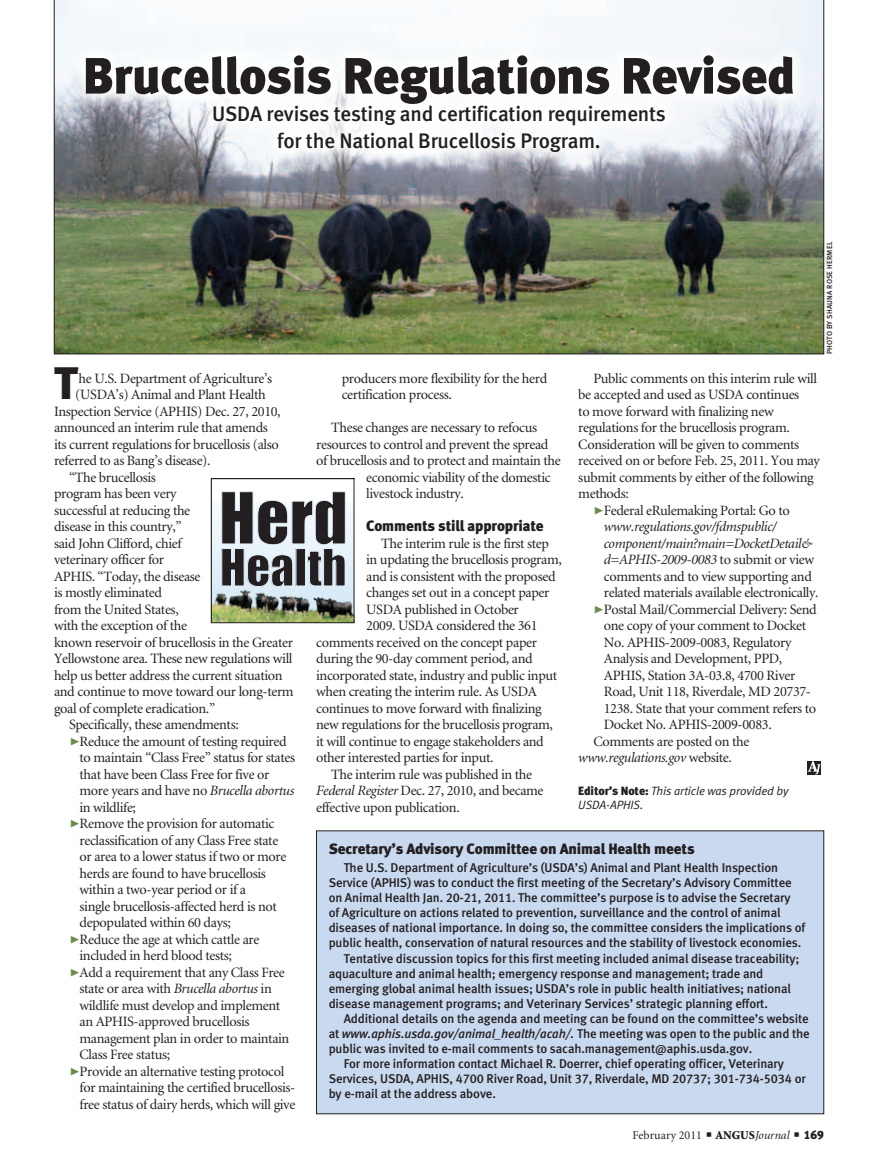
<style>
.page{position:relative;width:878px;height:1168px;background:#fff}
.page>*{position:absolute;margin:0;border:0;box-sizing:border-box;transform-origin:0 0}
.t1{font:66.15px "Impact";color:#231f20}
.headline{font:51px "Meta Black LF";letter-spacing:-.01em;color:#231f20}
.t2{font:47.4px "Impact";color:#231f20}
.Drop_Cap{font:45.45px "Meta Black LF";color:#231f20}
.deck{font:21px "Meta Medium LF";letter-spacing:-.01em;color:#231f20}
.sidebar_headline{font:15px "Meta Black LF";letter-spacing:-.01em;color:#231f20}
.subhead{font:15px "Meta Black LF";letter-spacing:-.01em;color:#231f20}
.body_text{font:14.25px/16.5px "Minion";letter-spacing:-.025em;color:#231f20}
.Drop_Cap-2{font:14.25px "Minion";letter-spacing:-.025em;color:#231f20}
.sidebar_text{font:12.75px/15px "Meta Medium LF";letter-spacing:-.01em;color:#231f20}
.editor_s_note{font:italic 12px/13.5px "Meta Normal LF";letter-spacing:-.01em;color:#231f20}
.t3{font:12px "Minion";color:#231f20}
.photo_credit{font:7.5px "Meta Medium LF";letter-spacing:.02em;color:#231f20}
.s1{font-style:italic}
.s2{font-family:"Meta Black Caps Expert";font-size:21px;color:#698c4a}
.s3{font-family:"Meta Black LF";font-style:normal}
.s4{font-weight:900}
.s5{font-family:"Meta Black LF"}
</style>
<div class="page">
<svg style="left:807px;top:774px;width:14px;height:1px"></svg>
<svg style="left:807px;top:761px;width:14px;height:13px"></svg>
<img style="left:54px;top:0;width:770px;height:354px">
<svg style="left:69px;top:39px;width:740px;height:129px"></svg>
<div style="left:316px;top:831px;width:507px;height:283px;background:#c9d9ef"></div>
<div style="left:316px;top:830px;width:508px;height:284px;border:1px solid #231f20"></div>
<svg style="left:213px;top:491px;width:139px;height:130px"></svg>
<div style="left:211px;top:478px;width:143px;height:145px;border:1px solid #231f20"></div>
<p class="headline" style="left:83px;top:45px;width:714px">Brucellosis Regulations Revised</p>
<p class="deck" style="left:212px;top:101px;width:455px">USDA revises testing and certification requirements</p>
<p class="deck" style="left:277px;top:128px;width:325px">for the National Brucellosis Program.</p>
<p class="photo_credit" style="left:825px;top:354px;width:114px;rotate:-90deg">PHOTO BY SHAUNA ROSE HERMEL</p>
<p class="Drop_Cap" style="left:54px;top:356px;width:25px">T</p>
<p class="Drop_Cap-2" style="left:79px;top:371px;width:195px">he U.S. Department of Agriculture’s</p>
<p class="body_text" style="left:342px;top:371px;width:207px">producers more flexibility for the herd certification process.</p>
<p class="body_text" style="left:331px;top:420px;width:207px">These changes are necessary to refocus</p>
<p class="body_text" style="left:316px;top:437px;width:234px">resources to control and prevent the spread</p>
<p class="body_text" style="left:316px;top:453px;width:246px">of brucellosis and to protect and maintain the</p>
<p class="body_text" style="left:366px;top:470px;width:186px">economic viability of the domestic</p>
<p class="body_text" style="left:366px;top:486px;width:99px">livestock industry.</p>
<p class="subhead" style="left:366px;top:517px;width:179px">Comments still appropriate</p>
<p class="body_text" style="left:381px;top:536px;width:169px">The interim rule is the first step</p>
<p class="body_text" style="left:366px;top:552px;width:197px">in updating the brucellosis program,</p>
<p class="body_text" style="left:366px;top:569px;width:191px">and is consistent with the proposed</p>
<p class="body_text" style="left:366px;top:585px;width:185px">changes set out in a concept paper</p>
<p class="body_text" style="left:366px;top:602px;width:154px">USDA published in October</p>
<p class="body_text" style="left:366px;top:618px;width:173px">2009. USDA considered the 361</p>
<p class="body_text" style="left:316px;top:635px;width:222px">comments received on the concept paper</p>
<p class="body_text" style="left:316px;top:651px;width:218px">during the 90-day comment period, and</p>
<p class="body_text" style="left:316px;top:668px;width:242px">incorporated state, industry and public input</p>
<p class="body_text" style="left:316px;top:684px;width:222px">when creating the interim rule. As USDA</p>
<p class="body_text" style="left:316px;top:701px;width:227px">continues to move forward with finalizing</p>
<p class="body_text" style="left:316px;top:717px;width:238px">new regulations for the brucellosis program,</p>
<p class="body_text" style="left:316px;top:734px;width:229px">it will continue to engage stakeholders and</p>
<p class="body_text" style="left:316px;top:750px;width:179px">other interested parties for input.</p>
<p class="body_text" style="left:316px;top:767px;width:229px;text-indent:15px">The interim rule was published in the<br><span class="s1">Federal Register</span> Dec. 27, 2010, and became effective upon publication.</p>
<p class="body_text" style="left:578px;top:371px;width:243px;text-indent:15px">Public comments on this interim rule will be accepted and used as USDA continues<br>to move forward with finalizing new regulations for the brucellosis program.<br>Consideration will be given to comments received on or before Feb. 25, 2011. You may submit comments by either of the following methods:</p>
<p class="body_text" style="left:603px;top:503px;width:216px;text-indent:-11px"><span class="s2">@</span>Federal eRulemaking Portal: Go to <span class="s1">www.regulations.gov/fdmspublic/ component/main?main=DocketDetail&amp; d=APHIS-2009-0083</span> to submit or view comments and to view supporting and related materials available electronically.</p>
<p class="body_text" style="left:603px;top:602px;width:214px;text-indent:-11px"><span class="s2">@</span>Postal Mail/Commercial Delivery: Send one copy of your comment to Docket No. APHIS-2009-0083, Regulatory Analysis and Development, PPD, APHIS, Station 3A-03.8, 4700 River Road, Unit 118, Riverdale, MD 20737- 1238. State that your comment refers to Docket No. APHIS-2009-0083.</p>
<p class="body_text" style="left:578px;top:734px;width:173px;text-indent:15px">Comments are posted on the <span class="s1">www.regulations.gov</span> website.</p>
<p class="editor_s_note" style="left:578px;top:784px;width:212px"><span class="s3">Editor’s Note:</span> This article was provided by<br>USDA-APHIS.</p>
<p class="Drop_Cap-2" style="left:75px;top:388px;width:192px">(USDA’s) Animal and Plant Health</p>
<p class="Drop_Cap-2" style="left:54px;top:404px;width:228px">Inspection Service (APHIS) Dec. 27, 2010,</p>
<p class="Drop_Cap-2" style="left:54px;top:421px;width:215px">announced an interim rule that amends</p>
<p class="Drop_Cap-2" style="left:54px;top:437px;width:226px">its current regulations for brucellosis (also</p>
<p class="Drop_Cap-2" style="left:54px;top:454px;width:158px">referred to as Bang’s disease).</p>
<p class="body_text" style="left:54px;top:470px;width:241px;text-indent:15px">“The brucellosis<br>program has been very<br>successful at reducing the<br>disease in this country,”<br>said John Clifford, chief<br>veterinary officer for<br>APHIS. “Today, the disease<br>is mostly eliminated<br>from the United States,<br>with the exception of the<br>known reservoir of brucellosis in the Greater<br>Yellowstone area. These new regulations will help us better address the current situation and continue to move toward our long-term goal of complete eradication.”</p>
<p class="body_text" style="left:69px;top:717px;width:171px">Specifically, these amendments:</p>
<p class="body_text" style="left:80px;top:734px;width:217px;text-indent:-11px"><span class="s2">@</span>Reduce the amount of testing required to maintain “Class Free” status for states that have been Class Free for five or more years and have no <span class="s1">Brucella abortus </span>in wildlife;</p>
<p class="body_text" style="left:80px;top:816px;width:208px;text-indent:-11px"><span class="s2">@</span>Remove the provision for automatic reclassification of any Class Free state or area to a lower status if two or more herds are found to have brucellosis within a two-year period or if a<br>single brucellosis-affected herd is not depopulated within 60 days;</p>
<p class="body_text" style="left:80px;top:932px;width:181px;text-indent:-11px"><span class="s2">@</span>Reduce the age at which cattle are included in herd blood tests;</p>
<p class="body_text" style="left:80px;top:965px;width:211px;text-indent:-11px"><span class="s2">@</span>Add a requirement that any Class Free state or area with <span class="s1">Brucella abortus</span> in wildlife must develop and implement an APHIS-approved brucellosis management plan in order to maintain Class Free status;</p>
<p class="body_text" style="left:80px;top:1064px;width:217px;text-indent:-11px"><span class="s2">@</span>Provide an alternative testing protocol for maintaining the certified brucellosis&shy;free status of dairy herds, which will give</p>
<p class="t1" style="left:219px;top:467px;width:130px">Herd</p>
<p class="t2" style="left:220px;top:531px;width:128px">Health</p>
<p class="sidebar_headline" style="left:328px;top:840px;width:367px">Secretary’s Advisory Committee on Animal Health meets</p>
<p class="sidebar_text" style="left:328px;top:860px;width:478px;text-indent:15px">The U.S. Department of Agriculture’s (USDA’s) Animal and Plant Health Inspection Service (APHIS) was to conduct the first meeting of the Secretary’s Advisory Committee on Animal Health Jan. 20-21, 2011. The committee’s purpose is to advise the Secretary<br>of Agriculture on actions related to prevention, surveillance and the control of animal diseases of national importance. In doing so, the committee considers the implications of public health, conservation of natural resources and the stability of livestock economies.</p>
<p class="sidebar_text" style="left:328px;top:950px;width:472px;text-indent:15px">Tentative discussion topics for this first meeting included animal disease traceability; aquaculture and animal health; emergency response and management; trade and emerging global animal health issues; USDA’s role in public health initiatives; national disease management programs; and Veterinary Services’ strategic planning effort.</p>
<p class="sidebar_text" style="left:328px;top:1010px;width:482px;text-align:justify;text-indent:15px">Additional details on the agenda and meeting can be found on the committee’s website at <span class="s1">www.aphis.usda.gov/animal_health/acah/.</span> The meeting was open to the public and the public was invited to e-mail comments to sacah.management@aphis.usda.gov.</p>
<p class="sidebar_text" style="left:328px;top:1056px;width:478px;text-indent:15px">For more information contact Michael R. Doerrer, chief operating officer, Veterinary<br>Services, USDA, APHIS, 4700 River Road, Unit 37, Riverdale, MD 20737; 301-734-5034 or by e-mail at the address above.</p>
<p class="t3" style="left:632px;top:1129px;width:193px">February 2011 ■ <span class="s4">ANGUS</span><span class="s1">Journal</span> ■ <span class="s5">169</span></p>
</div>
